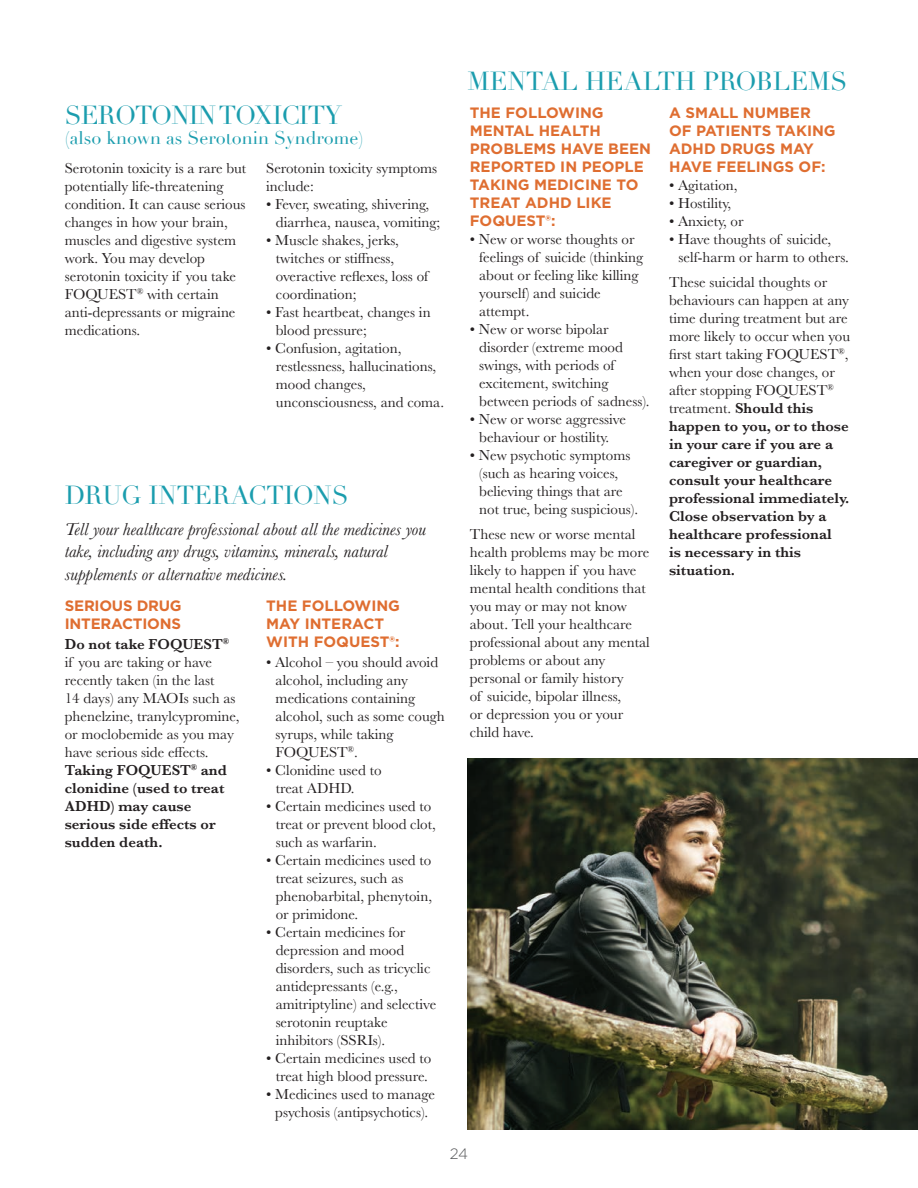
<style>
.page{position:relative;width:918px;height:1188px;background:#fff}
.page>*{position:absolute;margin:0;border:0;box-sizing:border-box;transform-origin:0 0}
.t1{font:25.5px "Didot";color:#1b9dae}
.t2{font:25.5px "Didot";letter-spacing:-.025em;color:#1b9dae}
.t3{font:italic 18px/22.5px "Baskerville";color:#231f20}
.t4{font:18px "Didot";color:#1b9dae}
.t5{font:15px/18px "Baskerville";color:#231f20}
.t6{font:600 15px/18px "Baskerville";color:#231f20}
.t7{font:700 15px/18px "Gotham";color:#df6e31}
.t8{font:300 15px "Gotham";color:#57585a}
.s1{font-weight:600}
.s2{font-weight:400}
</style>
<div class="page">
<img style="left:468px;top:759px;width:450px;height:370px">
<p class="t2" style="left:65px;top:100px;width:279px">SEROTONIN TOXICITY</p>
<p class="t4" style="left:65px;top:127px;width:300px">(also known as Serotonin Syndrome)</p>
<p class="t5" style="left:65px;top:160px;width:183px">Serotonin toxicity is a rare but potentially life-threatening condition. It can cause serious changes in how your brain, muscles and digestive system work. You may develop serotonin toxicity if you take<br>FOQUEST<sup>®</sup> with certain anti-depressants or migraine medications.</p>
<p class="t5" style="left:266px;top:160px;width:172px">Serotonin toxicity symptoms include:</p>
<p class="t5" style="left:276px;top:196px;width:166px;text-indent:-10px">• Fever, sweating, shivering, diarrhea, nausea, vomiting;</p>
<p class="t5" style="left:276px;top:232px;width:154px;text-indent:-10px">• Muscle shakes, jerks, twitches or stiffness, overactive reflexes, loss of coordination;</p>
<p class="t5" style="left:276px;top:304px;width:156px;text-indent:-10px">• Fast heartbeat, changes in blood pressure;</p>
<p class="t5" style="left:276px;top:340px;width:170px;text-indent:-10px">• Confusion, agitation, restlessness, hallucinations, mood changes, unconsciousness, and coma.</p>
<p class="t1" style="left:65px;top:480px;width:285px">DRUG INTERACTIONS</p>
<p class="t3" style="left:65px;top:518px;width:363px">Tell your healthcare professional about all the medicines you take, including any drugs, vitamins, minerals, natural supplements or alternative medicines.</p>
<p class="t7" style="left:65px;top:596px;width:118px">SERIOUS DRUG<br>INTERACTIONS</p>
<p class="t5" style="left:65px;top:635px;width:176px"><span class="s1">Do not take FOQUEST</span><sup>® </sup>if you are taking or have recently taken (in the last<br>14 days) any MAOIs such as phenelzine, tranylcypromine, or moclobemide as you may have serious side effects.<br><span class="s1">Taking FOQUEST</span><sup>®</sup> <span class="s1">and clonidine (used to treat<br>ADHD) may cause serious side effects or sudden death.</span></p>
<p class="t7" style="left:266px;top:596px;width:135px">THE FOLLOWING<br>MAY INTERACT<br>WITH FOQUEST®:</p>
<p class="t5" style="left:266px;top:653px;width:174px">• Alcohol – you should avoid</p>
<p class="t5" style="left:276px;top:671px;width:134px">alcohol, including any</p>
<p class="t5" style="left:276px;top:689px;width:141px">medications containing</p>
<p class="t5" style="left:276px;top:707px;width:171px">alcohol, such as some cough</p>
<p class="t5" style="left:276px;top:725px;width:119px">syrups, while taking</p>
<p class="t5" style="left:276px;top:743px;width:84px">FOQUEST<sup>®</sup>.</p>
<p class="t5" style="left:266px;top:761px;width:117px">• Clonidine used to</p>
<p class="t5" style="left:276px;top:779px;width:80px">treat ADHD.</p>
<p class="t5" style="left:266px;top:797px;width:167px">• Certain medicines used to</p>
<p class="t5" style="left:276px;top:815px;width:162px">treat or prevent blood clot,</p>
<p class="t5" style="left:276px;top:833px;width:103px">such as warfarin.</p>
<p class="t5" style="left:266px;top:851px;width:167px">• Certain medicines used to</p>
<p class="t5" style="left:276px;top:869px;width:129px">treat seizures, such as</p>
<p class="t5" style="left:276px;top:887px;width:158px">phenobarbital, phenytoin,</p>
<p class="t5" style="left:276px;top:905px;width:84px">or primidone.</p>
<p class="t5" style="left:266px;top:923px;width:141px">• Certain medicines for</p>
<p class="t5" style="left:276px;top:941px;width:130px">depression and mood</p>
<p class="t5" style="left:276px;top:959px;width:156px">disorders, such as tricyclic</p>
<p class="t5" style="left:276px;top:977px;width:124px">antidepressants (e.g.,</p>
<p class="t5" style="left:276px;top:995px;width:162px">amitriptyline) and selective</p>
<p class="t5" style="left:276px;top:1013px;width:113px">serotonin reuptake</p>
<p class="t5" style="left:276px;top:1031px;width:111px">inhibitors (SSRIs).</p>
<p class="t5" style="left:266px;top:1049px;width:167px">• Certain medicines used to</p>
<p class="t5" style="left:276px;top:1067px;width:154px">treat high blood pressure.</p>
<p class="t5" style="left:266px;top:1085px;width:170px;text-align:center">• Medicines used to manage psychosis (antipsychotics).</p>
<p class="t1" style="left:468px;top:66px;width:381px">MENTAL HEALTH PROBLEMS</p>
<p class="t7" style="left:470px;top:103px;width:183px">THE FOLLOWING<br>MENTAL HEALTH<br>PROBLEMS HAVE BEEN<br>REPORTED IN PEOPLE<br>TAKING MEDICINE TO<br>TREAT ADHD LIKE</p>
<p class="t7" style="left:470px;top:211px;width:87px">FOQUEST®:</p>
<p class="t5" style="left:470px;top:230px;width:166px">• New or worse thoughts or</p>
<p class="t5" style="left:479px;top:248px;width:165px">feelings of suicide (thinking</p>
<p class="t5" style="left:479px;top:266px;width:161px">about or feeling like killing</p>
<p class="t5" style="left:479px;top:284px;width:123px">yourself) and suicide</p>
<p class="t5" style="left:479px;top:302px;width:52px">attempt.</p>
<p class="t5" style="left:470px;top:320px;width:140px">• New or worse bipolar</p>
<p class="t5" style="left:479px;top:338px;width:145px">disorder (extreme mood</p>
<p class="t5" style="left:479px;top:356px;width:137px">swings, with periods of</p>
<p class="t5" style="left:479px;top:374px;width:131px">excitement, switching</p>
<p class="t5" style="left:479px;top:392px;width:172px">between periods of sadness).</p>
<p class="t5" style="left:470px;top:410px;width:158px">• New or worse aggressive</p>
<p class="t5" style="left:479px;top:428px;width:131px">behaviour or hostility.</p>
<p class="t5" style="left:470px;top:446px;width:162px">• New psychotic symptoms</p>
<p class="t5" style="left:479px;top:464px;width:140px">(such as hearing voices,</p>
<p class="t5" style="left:479px;top:482px;width:145px">believing things that are</p>
<p class="t5" style="left:479px;top:500px;width:160px">not true, being suspicious).</p>
<p class="t5" style="left:470px;top:525px;width:181px">These new or worse mental health problems may be more likely to happen if you have mental health conditions that you may or may not know about. Tell your healthcare professional about any mental problems or about any personal or family history<br>of suicide, bipolar illness,<br>or depression you or your child have.</p>
<p class="t7" style="left:669px;top:103px;width:168px">A SMALL NUMBER<br>OF PATIENTS TAKING<br>ADHD DRUGS MAY<br>HAVE FEELINGS OF:</p>
<p class="t5" style="left:669px;top:176px;width:70px">• Agitation,</p>
<p class="t5" style="left:669px;top:194px;width:64px">• Hostility,</p>
<p class="t5" style="left:669px;top:212px;width:76px">• Anxiety, or</p>
<p class="t5" style="left:669px;top:230px;width:164px">• Have thoughts of suicide,</p>
<p class="t5" style="left:679px;top:248px;width:172px">self-harm or harm to others.</p>
<p class="t6" style="left:669px;top:273px;width:183px"><span class="s2">These suicidal thoughts or behaviours can happen at any time during treatment but are more likely to occur when you first start taking FOQUEST</span><sup>®</sup><span class="s2">, when your dose changes, or after stopping FOQUEST</span><sup>® </sup><span class="s2">treatment.</span> Should this happen to you, or to those in your care if you are a caregiver or guardian, consult your healthcare professional immediately.<br>Close observation by a healthcare professional<br>is necessary in this situation.</p>
<p class="t8" style="left:450px;top:1145px;width:20px">24</p>
</div>
